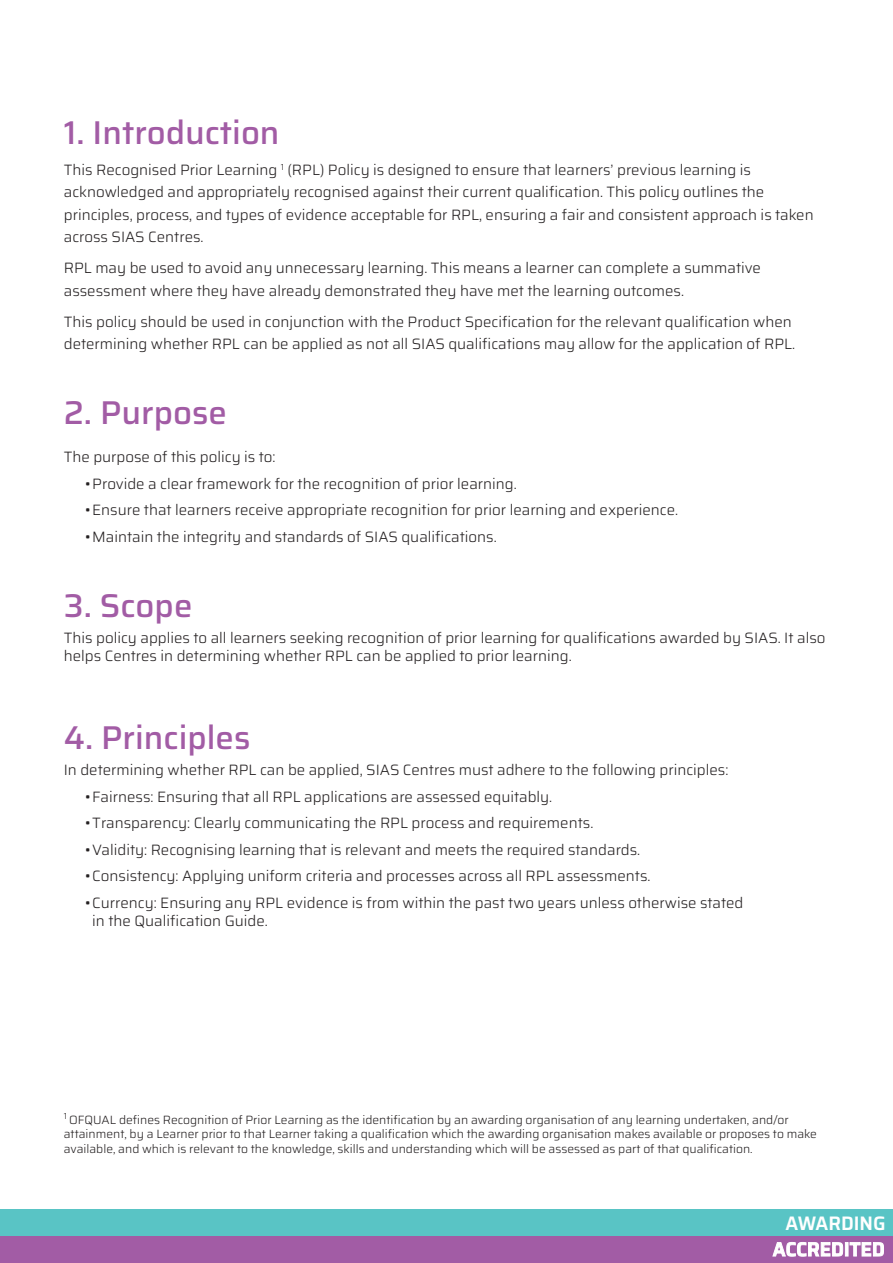
<style>
.page{position:relative;width:893px;height:1263px;background:#fff}
.page>*{position:absolute;margin:0;border:0;box-sizing:border-box;transform-origin:0 0}
.t1{font:500 33px "Saira";color:#a25ca5}
.t2{font:600 19.5px/26.4px "Saira";color:#fff;text-align:right;scale:.96 1}
.t3{font:300 15px/22.5px "Saira";color:#231f20}
.t4{font:300 12px/14.4px "Saira";color:#231f20}
</style>
<div class="page">
<div style="left:0;top:1209px;width:893px;height:27px;background:#59c4c5"></div>
<div style="left:0;top:1236px;width:893px;height:26px;background:#a25ca5"></div>
<p class="t1" style="left:64px;top:105px;width:217px">1. Introduction</p>
<p class="t3" style="left:64px;top:158px;width:751px">This Recognised Prior Learning <sup>1</sup> (RPL) Policy is designed to ensure that learners’ previous learning is acknowledged and appropriately recognised against their current qualification. This policy outlines the principles, process, and types of evidence acceptable for RPL, ensuring a fair and consistent approach is taken across SIAS Centres.</p>
<p class="t3" style="left:64px;top:256px;width:699px">RPL may be used to avoid any unnecessary learning. This means a learner can complete a summative assessment where they have already demonstrated they have met the learning outcomes.</p>
<p class="t3" style="left:64px;top:310px;width:733px">This policy should be used in conjunction with the Product Specification for the relevant qualification when determining whether RPL can be applied as not all SIAS qualifications may allow for the application of RPL.</p>
<p class="t1" style="left:64px;top:386px;width:165px">2. Purpose</p>
<p class="t3" style="left:64px;top:445px;width:213px">The purpose of this policy is to:</p>
<p class="t3" style="left:85px;top:472px;width:433px">•Provide a clear framework for the recognition of prior learning.</p>
<p class="t3" style="left:85px;top:498px;width:595px">•Ensure that learners receive appropriate recognition for prior learning and experience.</p>
<p class="t3" style="left:85px;top:525px;width:413px">•Maintain the integrity and standards of SIAS qualifications.</p>
<p class="t1" style="left:64px;top:578px;width:130px">3. Scope</p>
<p class="t3" style="left:64px;top:628px;width:763px;line-height:18px">This policy applies to all learners seeking recognition of prior learning for qualifications awarded by SIAS. It also helps Centres in determining whether RPL can be applied to prior learning.</p>
<p class="t1" style="left:64px;top:710px;width:188px">4. Principles</p>
<p class="t3" style="left:64px;top:758px;width:666px">In determining whether RPL can be applied, SIAS Centres must adhere to the following principles:</p>
<p class="t3" style="left:85px;top:785px;width:469px">•Fairness: Ensuring that all RPL applications are assessed equitably.</p>
<p class="t3" style="left:85px;top:811px;width:510px">•Transparency: Clearly communicating the RPL process and requirements.</p>
<p class="t3" style="left:85px;top:838px;width:557px">•Validity: Recognising learning that is relevant and meets the required standards.</p>
<p class="t3" style="left:85px;top:864px;width:567px">•Consistency: Applying uniform criteria and processes across all RPL assessments.</p>
<p class="t3" style="left:92px;top:893px;width:653px;line-height:18px;text-indent:-7px">•Currency: Ensuring any RPL evidence is from within the past two years unless otherwise stated in the Qualification Guide.</p>
<p class="t4" style="left:64px;top:1112px;width:755px"><sup>1</sup> OFQUAL defines Recognition of Prior Learning as the identification by an awarding organisation of any learning undertaken, and/or attainment, by a Learner prior to that Learner taking a qualification which the awarding organisation makes available or proposes to make available, and which is relevant to the knowledge, skills and understanding which will be assessed as part of that qualification.</p>
<p class="t2" style="left:773px;top:1209px;width:119px">AWARDING<br>ACCREDITED</p>
</div>
